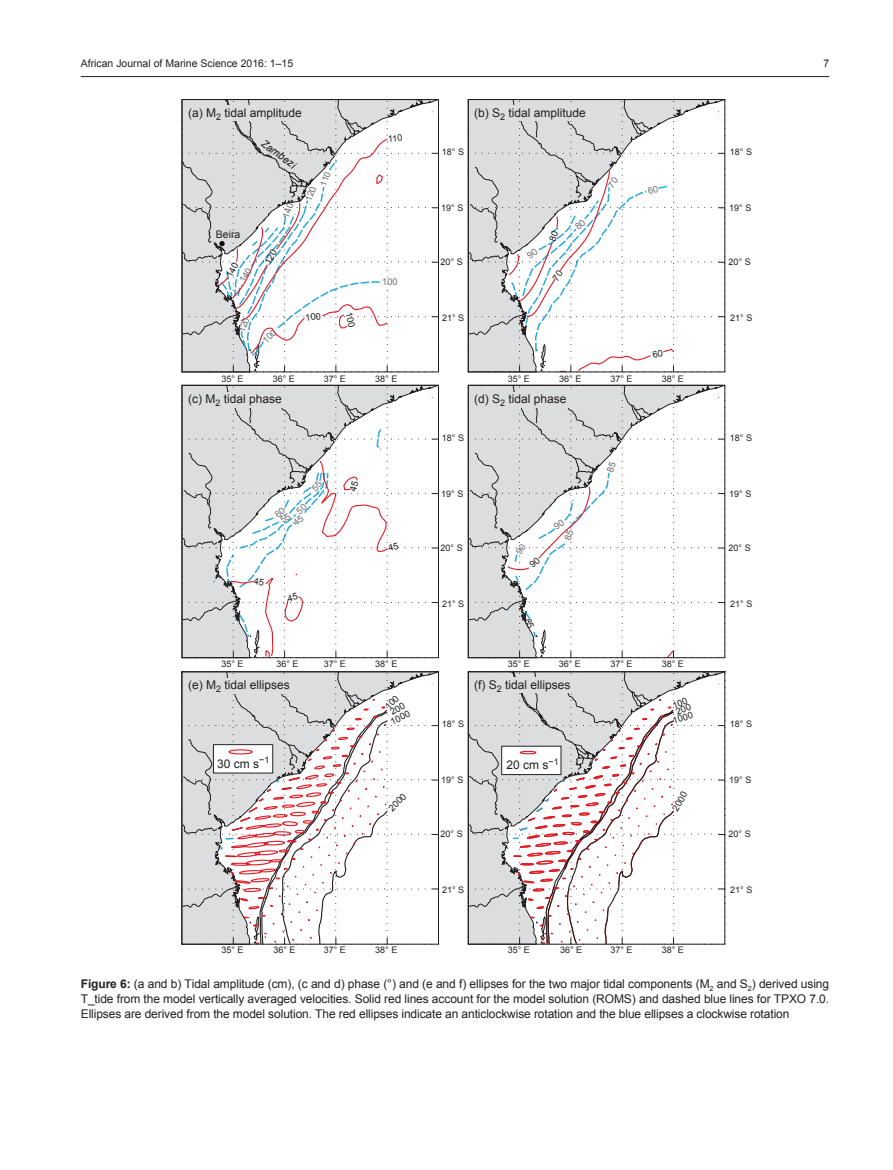
<style>
.page{position:relative;width:893px;height:1170px;background:#fff}
.page>*{position:absolute;margin:0;border:0;box-sizing:border-box;transform-origin:0 0}
.t1{font:12px/15px "Arial";color:#231f20;text-align:justify}
.t2{font:10.5px "Arial";color:#231f20}
.t3{font:italic 10.5px "Arial";color:#231f20}
.t4{font:9.3px/7.2px "Arial";color:#231f20}
.t5{font:9px "Arial";color:#231f20}
.s1{font-weight:700}
</style>
<div class="page">
<hr style="left:81px;top:76px;width:748px;height:1px;background:#231f20">
<svg style="left:468px;top:671px;width:258px;height:274px"></svg>
<div style="left:472px;top:677px;width:105px;height:16px;background:#dcdddf"></div>
<svg style="left:467px;top:99px;width:258px;height:274px"></svg>
<svg style="left:181px;top:384px;width:258px;height:274px"></svg>
<svg style="left:467px;top:384px;width:258px;height:275px"></svg>
<svg style="left:181px;top:671px;width:258px;height:274px"></svg>
<svg style="left:182px;top:99px;width:257px;height:273px"></svg>
<p class="t2" style="left:81px;top:56px;width:214px">African Journal of Marine Science 2016: 1–15</p>
<p class="t2" style="left:823px;top:56px;width:7px">7</p>
<p class="t1" style="left:188px;top:105px;width:115px">(a) M<sub>2</sub> tidal amplitude</p>
<p class="t1" style="left:474px;top:105px;width:113px">(b) S<sub>2</sub> tidal amplitude</p>
<p class="t3" style="left:267px;top:136px;width:42px;rotate:37deg">Zambezi</p>
<p class="t2" style="left:216px;top:227px;width:26px">Beira</p>
<p class="t5" style="left:442px;top:146px;width:24px">18° S</p>
<p class="t5" style="left:441px;top:202px;width:24px">19° S</p>
<p class="t5" style="left:441px;top:256px;width:24px">20° S</p>
<p class="t5" style="left:442px;top:312px;width:24px">21° S</p>
<p class="t5" style="left:221px;top:372px;width:24px">35° E</p>
<p class="t5" style="left:273px;top:372px;width:24px">36° E</p>
<p class="t5" style="left:324px;top:372px;width:24px">37° E</p>
<p class="t5" style="left:375px;top:372px;width:24px">38° E</p>
<p class="t5" style="left:508px;top:372px;width:24px">35° E</p>
<p class="t5" style="left:559px;top:372px;width:24px">36° E</p>
<p class="t5" style="left:610px;top:372px;width:24px">37° E</p>
<p class="t5" style="left:662px;top:372px;width:24px">38° E</p>
<p class="t1" style="left:188px;top:391px;width:95px">(c) M<sub>2</sub> tidal phase</p>
<p class="t1" style="left:474px;top:391px;width:94px">(d) S<sub>2</sub> tidal phase</p>
<p class="t5" style="left:442px;top:432px;width:24px">18° S</p>
<p class="t5" style="left:441px;top:487px;width:24px">19° S</p>
<p class="t5" style="left:441px;top:542px;width:24px">20° S</p>
<p class="t5" style="left:442px;top:597px;width:24px">21° S</p>
<p class="t5" style="left:221px;top:658px;width:24px">35° E</p>
<p class="t5" style="left:276px;top:658px;width:24px">36° E</p>
<p class="t5" style="left:324px;top:658px;width:24px">37° E</p>
<p class="t5" style="left:375px;top:658px;width:24px">38° E</p>
<p class="t5" style="left:508px;top:658px;width:24px">35° E</p>
<p class="t5" style="left:559px;top:658px;width:24px">36° E</p>
<p class="t5" style="left:610px;top:658px;width:24px">37° E</p>
<p class="t5" style="left:662px;top:658px;width:24px">38° E</p>
<p class="t1" style="left:188px;top:677px;width:103px">(e) M<sub>2</sub> tidal ellipses</p>
<p class="t1" style="left:474px;top:677px;width:98px">(f) S<sub>2</sub> tidal ellipses</p>
<p class="t4" style="left:389px;top:718px;width:22px;rotate:-27deg">1000</p>
<p class="t5" style="left:442px;top:718px;width:24px">18° S</p>
<p class="t1" style="left:217px;top:756px;width:54px">30 cm s<sup>−1</sup></p>
<p class="t1" style="left:506px;top:757px;width:54px">20 cm s<sup>−1</sup></p>
<p class="t4" style="left:388px;top:806px;width:22px;rotate:-45deg">2000</p>
<p class="t5" style="left:441px;top:773px;width:24px">19° S</p>
<p class="t5" style="left:441px;top:828px;width:24px">20° S</p>
<p class="t5" style="left:442px;top:883px;width:24px">21° S</p>
<p class="t4" style="left:671px;top:702px;width:18px;rotate:-22deg">100<br>200</p>
<p class="t4" style="left:672px;top:717px;width:22px;rotate:-17deg">1000</p>
<p class="t4" style="left:672px;top:808px;width:22px;rotate:-60deg">2000</p>
<p class="t5" style="left:221px;top:944px;width:24px">35° E</p>
<p class="t5" style="left:273px;top:944px;width:24px">36° E</p>
<p class="t5" style="left:324px;top:944px;width:24px">37° E</p>
<p class="t5" style="left:375px;top:944px;width:24px">38° E</p>
<p class="t5" style="left:508px;top:944px;width:24px">35° E</p>
<p class="t5" style="left:560px;top:944px;width:24px">36° E</p>
<p class="t5" style="left:610px;top:944px;width:24px">37° E</p>
<p class="t5" style="left:662px;top:944px;width:24px">38° E</p>
<p class="t5" style="left:730px;top:146px;width:24px">18° S</p>
<p class="t5" style="left:729px;top:202px;width:24px">19° S</p>
<p class="t5" style="left:729px;top:256px;width:24px">20° S</p>
<p class="t5" style="left:730px;top:312px;width:24px">21° S</p>
<p class="t5" style="left:730px;top:432px;width:24px">18° S</p>
<p class="t5" style="left:729px;top:487px;width:24px">19° S</p>
<p class="t5" style="left:729px;top:542px;width:24px">20° S</p>
<p class="t5" style="left:730px;top:597px;width:24px">21° S</p>
<p class="t5" style="left:730px;top:718px;width:24px">18° S</p>
<p class="t5" style="left:729px;top:773px;width:24px">19° S</p>
<p class="t5" style="left:729px;top:828px;width:24px">20° S</p>
<p class="t5" style="left:730px;top:883px;width:24px">21° S</p>
<p class="t1" style="left:81px;top:976px;width:750px"><span class="s1">Figure 6:</span> (a and b) Tidal amplitude (cm), (c and d) phase (°) and (e and f) ellipses for the two major tidal components (M<sub>2</sub> and S<sub>2</sub>) derived using T_tide from the model vertically averaged velocities. Solid red lines account for the model solution (ROMS) and dashed blue lines for TPXO 7.0.<br>Ellipses are derived from the model solution. The red ellipses indicate an anticlockwise rotation and the blue ellipses a clockwise rotation</p>
</div>
